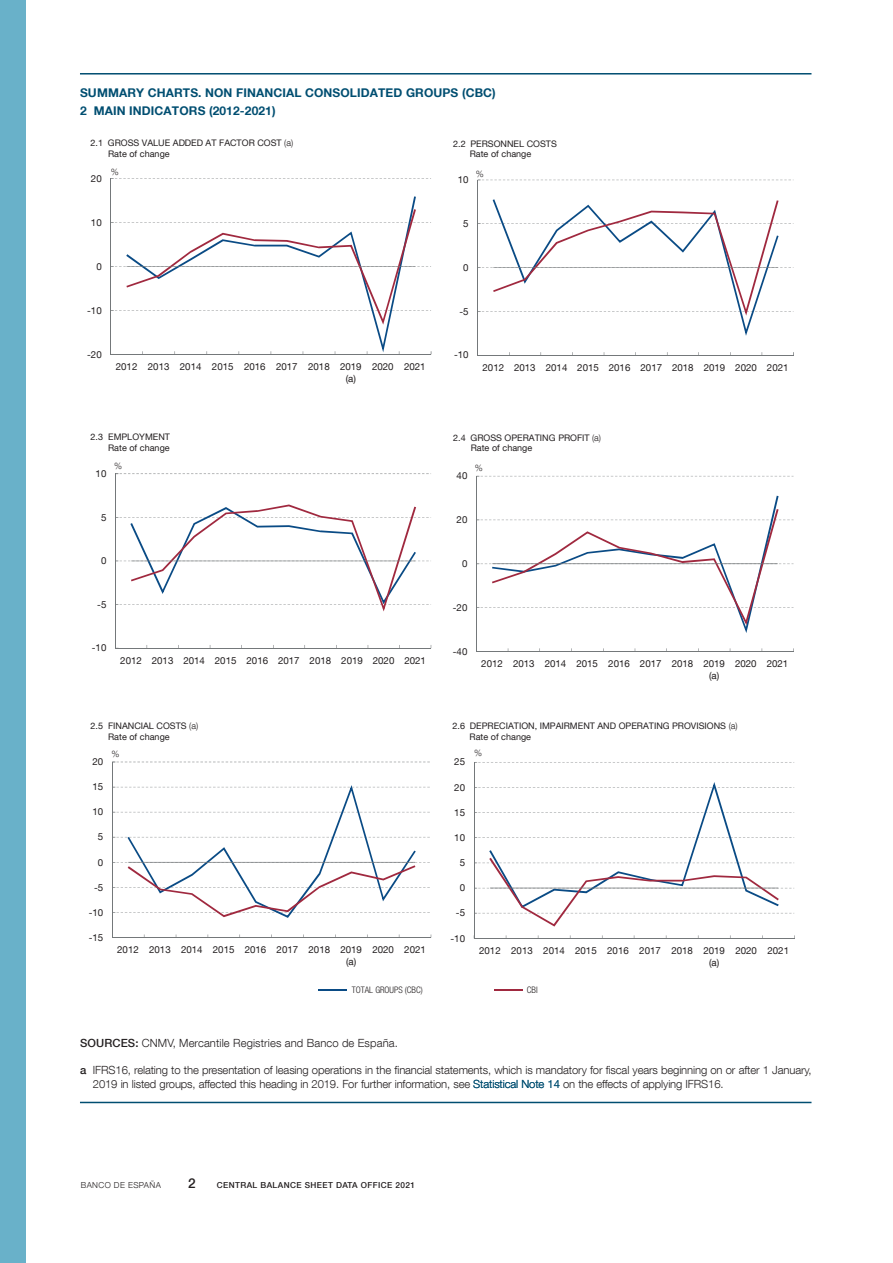
<style>
.page{position:relative;width:893px;height:1263px;background:#fff}
.page>*{position:absolute;margin:0;border:0;box-sizing:border-box;transform-origin:0 0}
.t1{font:500 13.5px "Bd E Neue Helvetica";color:#231f20}
.t2{font:700 12px/18px "Bd E Neue Helvetica";letter-spacing:.01em;color:#004e71}
.t3{font:300 11.25px/13.5px "Bd E Neue Helvetica";letter-spacing:-.01em;color:#231f20}
.t4{font:300 11.25px "Bd E Neue Helvetica";letter-spacing:.01em;color:#231f20}
.t5{font:9.75px/11.7px "Bd E Neue Helvetica";color:#231f20}
.t6{font:9px/10.8px "Bd E Neue Helvetica";color:#231f20}
.t7{font:300 condensed 9px "Bd E Neue Helvetica";color:#231f20}
.t8{font:300 9px "Bd E Neue Helvetica";color:#231f20}
.t9{font:500 8.25px "Bd E Neue Helvetica";letter-spacing:.05em;color:#231f20}
.t10{font:300 8.25px "Bd E Neue Helvetica";letter-spacing:.05em;color:#231f20}
.s1{font-weight:300}
.s2{font-weight:500}
.s3{color:#004e71}
</style>
<div class="page">
<div style="left:0;top:0;width:26px;height:1263px;background:#69b1c9"></div>
<hr style="left:80px;top:73px;width:731px;height:2px;background:#004e71">
<hr style="left:80px;top:1102px;width:731px;height:1px;background:#004e71">
<hr style="left:115px;top:474px;width:1px;height:174px;background:#74787a">
<hr style="left:115px;top:648px;width:316px;height:1px;background:#74787a">
<svg style="left:115px;top:473px;width:316px;height:138px"></svg>
<hr style="left:477px;top:180px;width:1px;height:175px;background:#74787a">
<hr style="left:478px;top:355px;width:315px;height:1px;background:#74787a">
<svg style="left:478px;top:180px;width:315px;height:156px"></svg>
<hr style="left:110px;top:179px;width:1px;height:175px;background:#74787a">
<hr style="left:111px;top:354px;width:320px;height:1px;background:#74787a">
<svg style="left:111px;top:178px;width:320px;height:147px"></svg>
<hr style="left:476px;top:476px;width:1px;height:175px;background:#74787a">
<hr style="left:476px;top:651px;width:317px;height:1px;background:#74787a">
<svg style="left:477px;top:476px;width:316px;height:157px"></svg>
<svg style="left:113px;top:762px;width:317px;height:151px"></svg>
<hr style="left:112px;top:762px;width:1px;height:175px;background:#74787a">
<hr style="left:112px;top:937px;width:319px;height:1px;background:#74787a">
<svg style="left:128px;top:785px;width:288px;height:133px"></svg>
<svg style="left:475px;top:762px;width:319px;height:151px"></svg>
<hr style="left:474px;top:762px;width:1px;height:176px;background:#74787a">
<hr style="left:474px;top:938px;width:320px;height:1px;background:#74787a">
<svg style="left:489px;top:782px;width:290px;height:144px"></svg>
<hr style="left:319px;top:989px;width:28px;height:2px;background:#0a4b85">
<hr style="left:494px;top:989px;width:28px;height:2px;background:#a0293f">
<p class="t2" style="left:80px;top:83px;width:417px">SUMMARY CHARTS. NON FINANCIAL CONSOLIDATED GROUPS (CBC)<br>2 MAIN INDICATORS (2012-2021)</p>
<p class="t6" style="left:108px;top:138px;width:187px;text-indent:-17px">2.1 GROSS VALUE ADDED AT FACTOR COST <span class="s1">(a)<br></span>Rate of change</p>
<p class="t8" style="left:111px;top:166px;width:10px">%</p>
<p class="t5" style="left:91px;top:172px;width:12px">20</p>
<p class="t6" style="left:470px;top:138px;width:89px;text-indent:-16px">2.2 PERSONNEL COSTS<br>Rate of change</p>
<p class="t8" style="left:476px;top:168px;width:10px">%</p>
<p class="t5" style="left:458px;top:174px;width:12px">10</p>
<p class="t5" style="left:91px;top:216px;width:12px">10</p>
<p class="t5" style="left:463px;top:217px;width:7px">5</p>
<p class="t5" style="left:96px;top:260px;width:7px">0</p>
<p class="t5" style="left:463px;top:261px;width:7px">0</p>
<p class="t5" style="left:87px;top:304px;width:16px">-10</p>
<p class="t5" style="left:459px;top:305px;width:11px">-5</p>
<p class="t5" style="left:87px;top:348px;width:16px">-20</p>
<p class="t5" style="left:454px;top:349px;width:16px">-10</p>
<p class="t5" style="left:346px;top:360px;width:17px;text-indent:-230px">2012 2013 2014 2015 2016 2017 2018 2019 (a)</p>
<p class="t5" style="left:372px;top:360px;width:55px">2020 2021</p>
<p class="t5" style="left:483px;top:361px;width:307px">2012 2013 2014 2015 2016 2017 2018 2019 2020 2021</p>
<p class="t6" style="left:91px;top:432px;width:81px;text-align:right">2.3 EMPLOYMENT<br>Rate of change</p>
<p class="t8" style="left:114px;top:460px;width:10px">%</p>
<p class="t5" style="left:96px;top:467px;width:12px">10</p>
<p class="t6" style="left:471px;top:432px;width:132px;text-indent:-17px">2.4 GROSS OPERATING PROFIT <span class="s1">(a)<br></span>Rate of change</p>
<p class="t8" style="left:475px;top:463px;width:10px">%</p>
<p class="t5" style="left:457px;top:470px;width:12px">40</p>
<p class="t5" style="left:101px;top:511px;width:7px">5</p>
<p class="t5" style="left:457px;top:513px;width:12px">20</p>
<p class="t5" style="left:101px;top:554px;width:7px">0</p>
<p class="t5" style="left:462px;top:557px;width:7px">0</p>
<p class="t5" style="left:97px;top:598px;width:11px">-5</p>
<p class="t5" style="left:453px;top:601px;width:16px">-20</p>
<p class="t5" style="left:92px;top:642px;width:16px">-10</p>
<p class="t5" style="left:453px;top:645px;width:16px">-40</p>
<p class="t5" style="left:120px;top:654px;width:307px">2012 2013 2014 2015 2016 2017 2018 2019 2020 2021</p>
<p class="t5" style="left:709px;top:657px;width:17px;text-indent:-228px">2012 2013 2014 2015 2016 2017 2018 2019 (a)</p>
<p class="t5" style="left:735px;top:657px;width:55px">2020 2021</p>
<p class="t6" style="left:108px;top:720px;width:92px;text-indent:-17px">2.5 FINANCIAL COSTS <span class="s1">(a)<br></span>Rate of change</p>
<p class="t8" style="left:112px;top:748px;width:10px">%</p>
<p class="t5" style="left:93px;top:756px;width:12px">20</p>
<p class="t6" style="left:469px;top:720px;width:270px;text-indent:-17px">2.6 DEPRECIATION, IMPAIRMENT AND OPERATING PROVISIONS <span class="s1">(a)<br></span>Rate of change</p>
<p class="t8" style="left:474px;top:748px;width:10px">%</p>
<p class="t5" style="left:454px;top:756px;width:12px">25</p>
<p class="t5" style="left:93px;top:781px;width:12px">15</p>
<p class="t5" style="left:454px;top:781px;width:12px">20</p>
<p class="t5" style="left:93px;top:806px;width:12px">10</p>
<p class="t5" style="left:454px;top:806px;width:12px">15</p>
<p class="t5" style="left:98px;top:831px;width:7px">5</p>
<p class="t5" style="left:454px;top:831px;width:12px">10</p>
<p class="t5" style="left:98px;top:856px;width:7px">0</p>
<p class="t5" style="left:460px;top:856px;width:7px">5</p>
<p class="t5" style="left:94px;top:881px;width:11px">-5</p>
<p class="t5" style="left:460px;top:882px;width:7px">0</p>
<p class="t5" style="left:89px;top:906px;width:16px">-10</p>
<p class="t5" style="left:456px;top:907px;width:11px">-5</p>
<p class="t5" style="left:89px;top:931px;width:16px">-15</p>
<p class="t5" style="left:450px;top:932px;width:16px">-10</p>
<p class="t5" style="left:346px;top:943px;width:17px;text-indent:-229px">2012 2013 2014 2015 2016 2017 2018 2019 (a)</p>
<p class="t5" style="left:372px;top:943px;width:55px">2020 2021</p>
<p class="t5" style="left:709px;top:944px;width:17px;text-indent:-230px">2012 2013 2014 2015 2016 2017 2018 2019 (a)</p>
<p class="t5" style="left:735px;top:944px;width:55px">2020 2021</p>
<p class="t7" style="left:352px;top:985px;width:72px">TOTAL GROUPS (CBC)</p>
<p class="t7" style="left:527px;top:985px;width:12px">CBI</p>
<p class="t4" style="left:80px;top:1036px;width:319px"><span class="s2">SOURCES:</span> CNMV, Mercantile Registries and Banco de España.</p>
<p class="t3" style="left:93px;top:1063px;width:720px;text-indent:-13px"><span class="s2">a</span> IFRS16, relating to the presentation of leasing operations in the financial statements, which is mandatory for fiscal years beginning on or after 1 January,<br>2019 in listed groups, affected this heading in 2019. For further information, see <span class="s3">Statistical Note 14</span> on the effects of applying IFRS16.</p>
<p class="t10" style="left:81px;top:1180px;width:82px">BANCO DE ESPAÑA</p>
<h1 class="t1" style="left:188px;top:1175px;width:9px">2</h1>
<p class="t9" style="left:217px;top:1180px;width:200px">CENTRAL BALANCE SHEET DATA OFFICE 2021</p>
</div>
